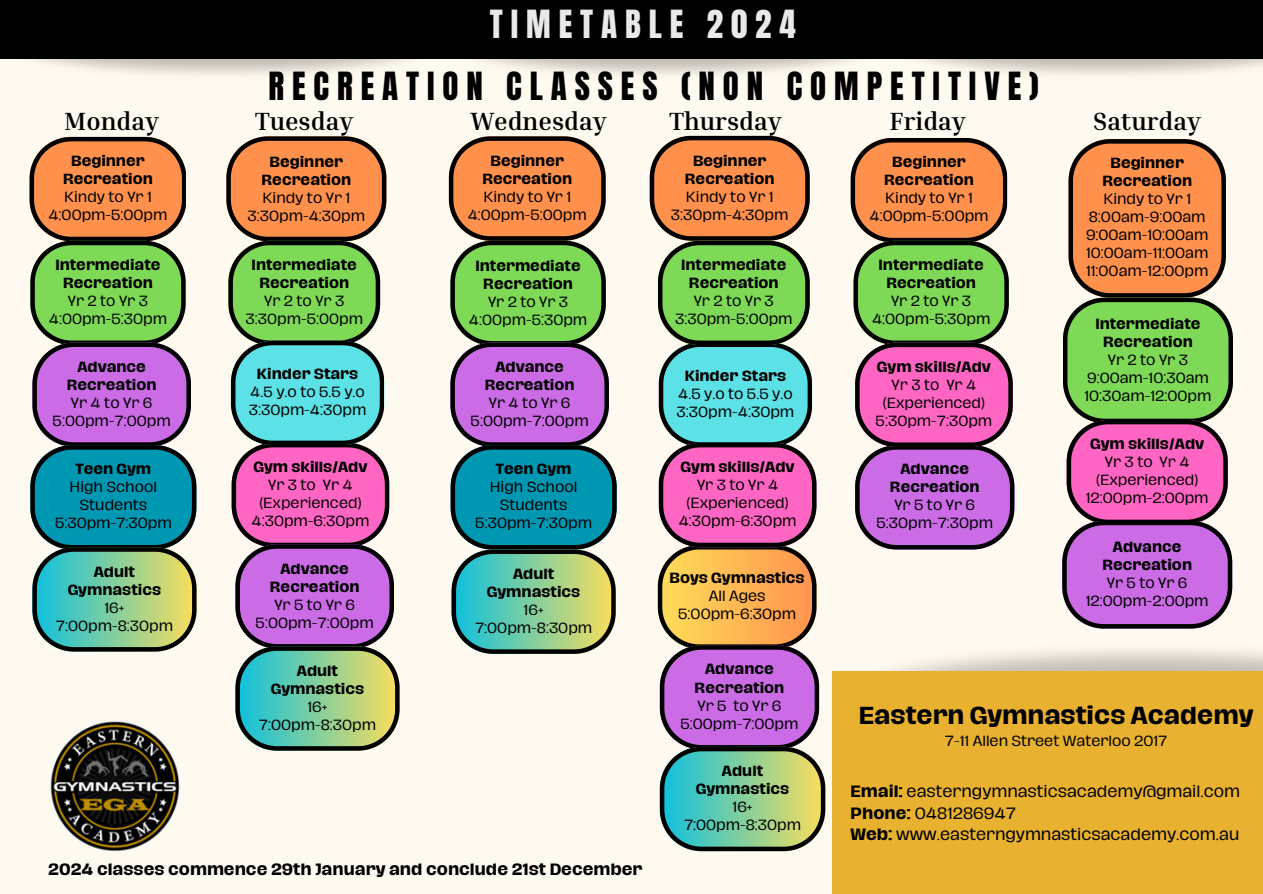
<style>
.page{position:relative;width:1263px;height:894px;background:#fff}
.page>*{position:absolute;margin:0;border:0;box-sizing:border-box;transform-origin:0 0}
.t1{font:33px "Anton";letter-spacing:.24em;color:#000}
.t2{font:33px "Anton";letter-spacing:.24em;color:#e9e9e9}
.t3{font:700 25.5px "Inria Serif";color:#000}
.t4{font:700 22.5px "Hagrid Text";color:#000}
.t5{font:15px/21.3px "Hagrid Text";color:#000}
.t6{font:700 15px "Hagrid Text";color:#000}
.t7{font:13.5px/18px "Hagrid Text";color:#000;text-align:center}
.t8{font:700 13.5px/18px "Hagrid Text";color:#000;text-align:center}
.s1{font-weight:700}
.s2{font-weight:400}
</style>
<div class="page">
<div style="left:0;top:0;width:1263px;height:893px;background:#fffaf0"></div>
<div style="left:436px;top:0;width:460px;height:59px;background:#000"></div>
<div style="left:876px;top:0;width:387px;height:59px;background:#000"></div>
<div style="left:0;top:0;width:452px;height:59px;background:#000"></div>
<img style="left:50px;top:720px;width:130px;height:130px">
<svg style="left:1062px;top:139px;width:171px;height:472px;background:#c39185"></svg>
<svg style="left:30px;top:137px;width:167px;height:514px;background:#899b8c"></svg>
<svg style="left:650px;top:136px;width:175px;height:714px"></svg>
<svg style="left:226px;top:136px;width:174px;height:614px"></svg>
<svg style="left:449px;top:136px;width:168px;height:517px"></svg>
<svg style="left:851px;top:138px;width:163px;height:411px;background:#c08b8e"></svg>
<img style="left:819px;top:840px;width:14px;height:53px">
<img style="left:819px;top:611px;width:444px;height:119px">
<div style="left:833px;top:671px;width:430px;height:222px;background:#e8b130"></div>
<p class="t2" style="left:490px;top:0;width:307px">TIMETABLE 2024</p>
<p class="t1" style="left:268px;top:63px;width:772px">RECREATION CLASSES (NON COMPETITIVE)</p>
<h2 class="t3" style="left:64px;top:105px;width:97px">Monday</h2>
<h1 class="t3" style="left:255px;top:105px;width:100px">Tuesday</h1>
<h2 class="t3" style="left:470px;top:105px;width:138px">Wednesday</h2>
<h2 class="t3" style="left:669px;top:105px;width:114px">Thursday</h2>
<h2 class="t3" style="left:890px;top:105px;width:78px">Friday</h2>
<h2 class="t3" style="left:1093px;top:105px;width:109px">Saturday</h2>
<h2 class="t8" style="left:261px;top:153px;width:91px">Beginner<br>Recreation</h2>
<p class="t7" style="left:262px;top:189px;width:89px">Kindy to Yr 1</p>
<p class="t7" style="left:248px;top:207px;width:119px">3:30pm-4:30pm</p>
<h4 class="t7" style="left:468px;top:152px;width:121px"><span class="s1">Beginner<br>Recreation<br></span>Kindy to Yr 1<br>4:00pm-5:00pm</h4>
<h4 class="t8" style="left:685px;top:152px;width:91px">Beginner<br>Recreation</h4>
<p class="t7" style="left:48px;top:152px;width:121px"><span class="s1">Beginner<br>Recreation<br></span>Kindy to Yr 1<br>4:00pm-5:00pm</p>
<h4 class="t7" style="left:869px;top:153px;width:121px"><span class="s1">Beginner<br>Recreation<br></span>Kindy to Yr 1<br>4:00pm-5:00pm</h4>
<h4 class="t8" style="left:872px;top:256px;width:120px">Intermediate<br>Recreation<br><span class="s2">Yr2toYr3<br>4:00pm-5:30pm</span></h4>
<p class="t7" style="left:1086px;top:154px;width:124px"><span class="s1">Beginner<br>Recreation<br></span>Kindy to Yr 1<br>8:00am-9:00am<br>9:00am-10:00am<br>10:00am-11:00am</p>
<h4 class="t7" style="left:686px;top:188px;width:89px">Kindy to Yr 1</h4>
<h4 class="t7" style="left:671px;top:206px;width:119px">3:30pm-4:30pm</h4>
<p class="t8" style="left:55px;top:256px;width:107px">Intermediate</p>
<h4 class="t8" style="left:246px;top:256px;width:119px">Intermediate<br>Recreation<br><span class="s2">Yr2toYr3<br>3:30pm-5:00pm</span></h4>
<h4 class="t8" style="left:469px;top:257px;width:120px">Intermediate<br>Recreation<br><span class="s2">Yr2toYr3<br>4:00pm-5:30pm</span></h4>
<h4 class="t8" style="left:675px;top:256px;width:119px">Intermediate<br>Recreation<br><span class="s2">Yr2toYr3<br>3:30pm-5:00pm</span></h4>
<p class="t7" style="left:1086px;top:262px;width:124px">11:00am-12:00pm</p>
<p class="t7" style="left:49px;top:274px;width:120px"><span class="s1">Recreation<br></span>Yr2toYr3<br>4:00pm-5:30pm</p>
<p class="t7" style="left:53px;top:358px;width:120px"><span class="s1">Advance<br>Recreation<br></span>Yr4toYr6<br>5:00pm-7:00pm</p>
<p class="t7" style="left:55px;top:460px;width:118px"><span class="s1">Teen Gym<br></span>High School<br>Students<br>5:30pm-7:30pm</p>
<h4 class="t7" style="left:1084px;top:315px;width:128px"><span class="s1">Intermediate<br>Recreation<br></span>Yr2toYr3<br>9:00am-10:30am<br>10:30am-12:00pm</h4>
<h4 class="t7" style="left:1086px;top:435px;width:124px"><span class="s1">Gym skills/Adv<br></span>Yr3to Yr4 (Experienced)<br>12:00pm-2:00pm</h4>
<h4 class="t7" style="left:1086px;top:538px;width:124px"><span class="s1">Advance<br>Recreation<br></span>Yr5toYr6<br>12:00pm-2:00pm</h4>
<p class="t7" style="left:876px;top:358px;width:118px"><span class="s1">Gym skills/Adv<br></span>Yr3to Yr4 (Experienced)<br>5:30pm-7:30pm</p>
<h4 class="t7" style="left:471px;top:358px;width:120px"><span class="s1">Advance<br>Recreation<br></span>Yr4toYr6<br>5:00pm-7:00pm</h4>
<h4 class="t7" style="left:475px;top:460px;width:118px"><span class="s1">Teen Gym<br></span>High School<br>Students<br>5:30pm-7:30pm</h4>
<h4 class="t7" style="left:475px;top:565px;width:119px"><span class="s1">Adult<br>Gymnastics<br></span>16+<br>7:00pm-8:30pm</h4>
<h4 class="t7" style="left:249px;top:365px;width:119px"><span class="s1">Kinder Stars<br></span>4.5 y.o to 5.5 y.o<br>3:30pm-4:30pm</h4>
<h4 class="t7" style="left:677px;top:367px;width:119px"><span class="s1">Kinder Stars<br></span>4.5 y.o to 5.5 y.o<br>3:30pm-4:30pm</h4>
<h4 class="t7" style="left:251px;top:458px;width:119px"><span class="s1">Gym skills/Adv<br></span>Yr3to Yr4 (Experienced)<br>4:30pm-6:30pm</h4>
<h4 class="t7" style="left:679px;top:458px;width:119px"><span class="s1">Gym skills/Adv<br></span>Yr3toYr4 (Experienced)<br>4:30pm-6:30pm</h4>
<h4 class="t7" style="left:876px;top:460px;width:118px"><span class="s1">Advance<br>Recreation<br></span>Yr5toYr6<br>5:30pm-7:30pm</h4>
<h4 class="t7" style="left:256px;top:559px;width:120px"><span class="s1">Advance<br>Recreation<br></span>Yr5toYr6<br>5:00pm-7:00pm</h4>
<h4 class="t7" style="left:259px;top:661px;width:119px"><span class="s1">Adult<br>Gymnastics<br></span>16+<br>7:00pm-8:30pm</h4>
<h4 class="t7" style="left:56px;top:562px;width:119px"><span class="s1">Adult<br>Gymnastics<br></span>16+<br>7:00pm-8:30pm</h4>
<h4 class="t7" style="left:669px;top:569px;width:137px"><span class="s1">Boys Gymnastics<br></span>All Ages<br>5:00pm-6:30pm</h4>
<h4 class="t7" style="left:680px;top:660px;width:120px"><span class="s1">Advance<br>Recreation<br></span>Yr5 toYr6<br>5:00pm-7:00pm</h4>
<h4 class="t4" style="left:859px;top:704px;width:396px">Eastern Gymnastics Academy</h4>
<h4 class="t7" style="left:945px;top:731px;width:224px">7-11 Allen Street Waterloo 2017</h4>
<h4 class="t6" style="left:48px;top:862px;width:596px">2024 classes commence 29th January and conclude 21st December</h4>
<h4 class="t7" style="left:684px;top:762px;width:119px"><span class="s1">Adult<br>Gymnastics<br></span>16+<br>7:00pm-8:30pm</h4>
<h4 class="t5" style="left:851px;top:781px;width:391px"><span class="s1">Email:</span> easterngymnasticsacademy@gmail.com<br><span class="s1">Phone:</span> 0481286947<br><span class="s1">Web:</span> www.easterngymnasticsacademy.com.au</h4>
</div>
